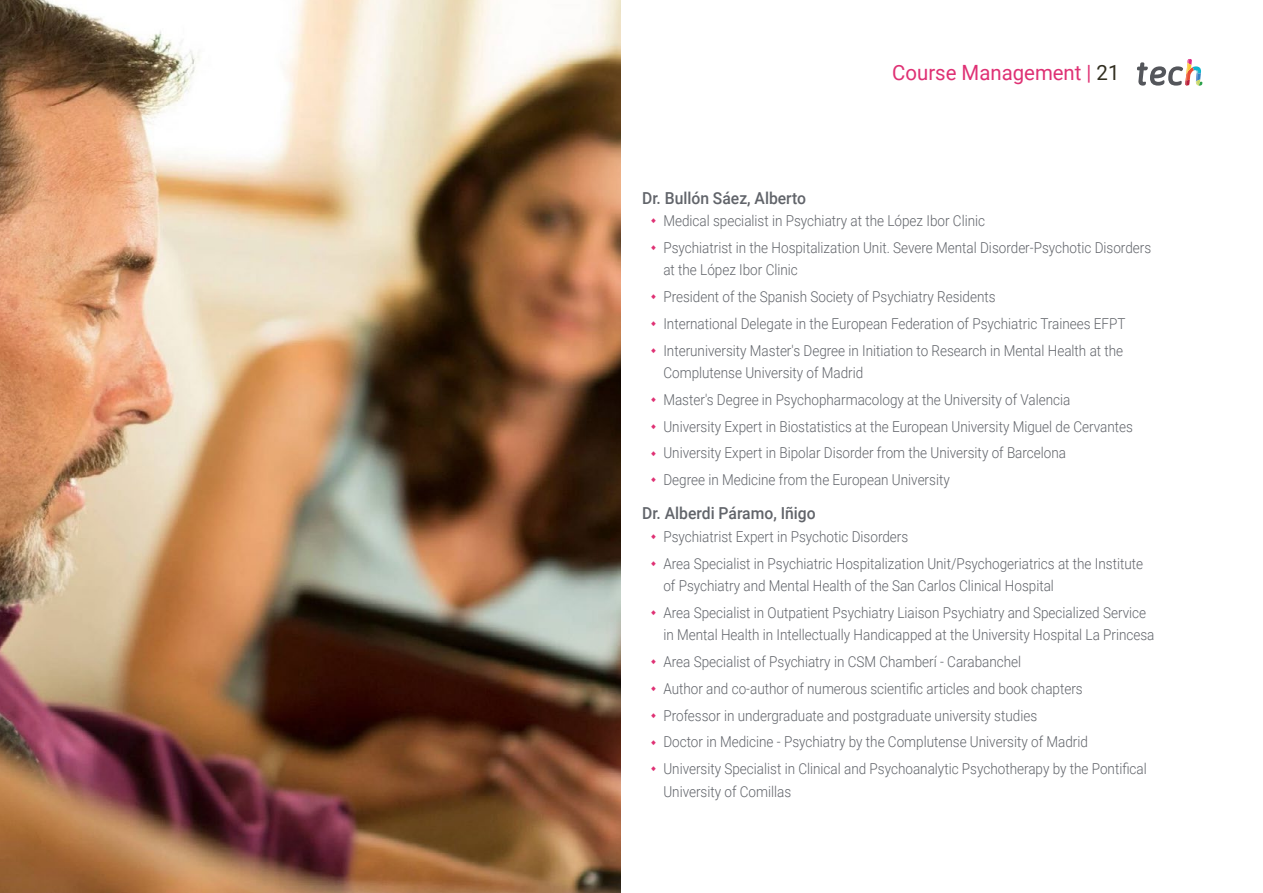
<style>
.page{position:relative;width:1263px;height:893px;background:#fff}
.page>*{position:absolute;margin:0;border:0;box-sizing:border-box;transform-origin:0 0}
.t1{font:21px "Roboto";color:#df3174}
.t2{font:500 16.5px "Roboto";color:#61646a;scale:.95 1}
.t3{font:300 15px/26.7px "Roboto";color:#61646a;scale:.9 1}
.s1{color:#312e20}
</style>
<div class="page">
<img style="left:0;top:0;width:621px;height:893px">
<svg style="left:1137px;top:59px;width:65px;height:27px"></svg>
<h1 class="t1" style="left:892px;top:57px;width:229px">Course Management | <span class="s1">21</span></h1>
<p class="t2" style="left:642px;top:186px;width:174px">Dr. Bullón Sáez, Alberto</p>
<p class="t3" style="left:663px;top:207px;width:544px">Medical specialist in Psychiatry at the López Ibor Clinic<br>Psychiatrist in the Hospitalization Unit. Severe Mental Disorder-Psychotic Disorders</p>
<p class="t3" style="left:663px;top:256px;width:515px">at the López Ibor Clinic<br>President of the Spanish Society of Psychiatry Residents<br>International Delegate in the European Federation of Psychiatric Trainees EFPT Interuniversity Master's Degree in Initiation to Research in Mental Health at the</p>
<p class="t3" style="left:663px;top:359px;width:523px">Complutense University of Madrid<br>Master's Degree in Psychopharmacology at the University of Valencia<br>University Expert in Biostatistics at the European University Miguel de Cervantes University Expert in Bipolar Disorder from the University of Barcelona<br>Degree in Medicine from the European University</p>
<p class="t2" style="left:642px;top:502px;width:184px">Dr. Alberdi Páramo, Iñigo</p>
<p class="t3" style="left:663px;top:523px;width:535px">Psychiatrist Expert in Psychotic Disorders<br>Area Specialist in Psychiatric Hospitalization Unit/Psychogeriatrics at the Institute</p>
<p class="t3" style="left:663px;top:572px;width:538px">of Psychiatry and Mental Health of the San Carlos Clinical Hospital<br>Area Specialist in Outpatient Psychiatry Liaison Psychiatry and Specialized Service</p>
<p class="t3" style="left:663px;top:621px;width:547px">in Mental Health in Intellectually Handicapped at the University Hospital La Princesa Area Specialist of Psychiatry in CSM Chamberí - Carabanchel<br>Author and co-author of numerous scientific articles and book chapters<br>Professor in undergraduate and postgraduate university studies<br>Doctor in Medicine - Psychiatry by the Complutense University of Madrid<br>University Specialist in Clinical and Psychoanalytic Psychotherapy by the Pontifical</p>
<p class="t3" style="left:663px;top:777px;width:144px">University of Comillas</p>
</div>
